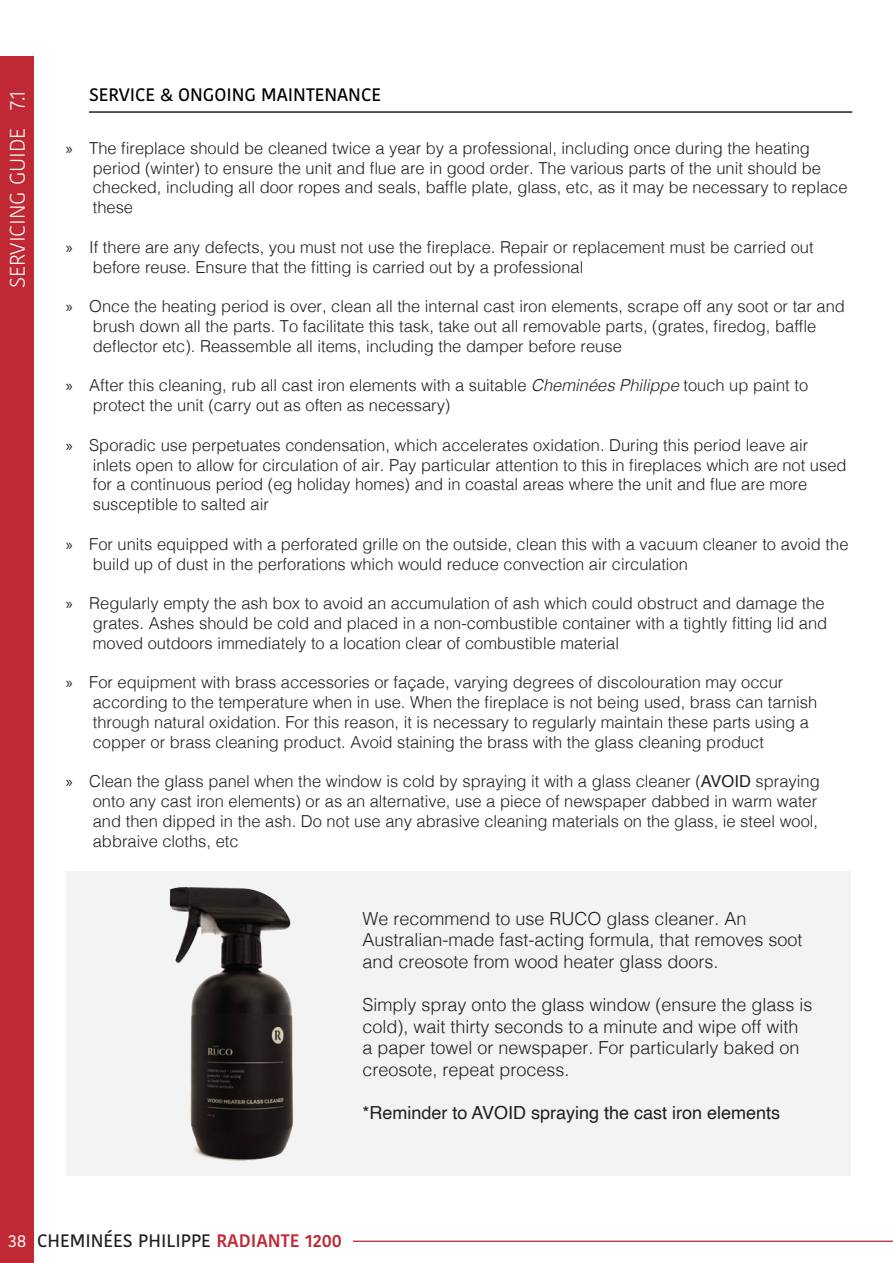
<style>
.page{position:relative;width:893px;height:1263px;background:#fff}
.page>*{position:absolute;margin:0;border:0;box-sizing:border-box;transform-origin:0 0}
.t1{font:300 21px "Kohinoor Bangla";color:#fff}
.t2{font:300 18px/21.6px "Helvetica";color:#231f20}
.t3{font:18px "Helvetica";color:#231f20}
.t4{font:600 18px "Kohinoor Telugu";color:#c02834}
.t5{font:500 18px "Kohinoor Devanagari";color:#000}
.t6{font:300 16.5px/19.8px "Helvetica";color:#231f20}
.s1{font-family:"Myriad Pro";font-weight:400}
.s2{font-style:italic}
.s3{font-weight:400}
.s4{font-weight:400;color:#fff}
.s5{font-family:"Kohinoor Bangla";font-weight:500;color:#231f20}
.s6{font-weight:500;color:#231f20}
</style>
<div class="page">
<div style="left:0;top:56px;width:33px;height:1207px;background:#c02834"></div>
<hr style="left:89px;top:111px;width:763px;height:2px;background:#231f20">
<div style="left:66px;top:871px;width:784px;height:304px;background:#f3f3f3"></div>
<img style="left:169px;top:887px;width:125px;height:274px">
<hr style="left:353px;top:1241px;width:540px;height:1px;background:#ab0a22">
<p class="t1" style="left:2px;top:288px;width:200px;rotate:-90deg">SERVICING GUIDE 7.1</p>
<p class="t5" style="left:89px;top:84px;width:293px">SERVICE &amp; ONGOING MAINTENANCE</p>
<p class="t6" style="left:93px;top:137px;width:756px;text-indent:-27px"><span class="s1">»</span> The fireplace should be cleaned twice a year by a professional, including once during the heating period (winter) to ensure the unit and flue are in good order. The various parts of the unit should be checked, including all door ropes and seals, baffle plate, glass, etc, as it may be necessary to replace these</p>
<p class="t6" style="left:93px;top:236px;width:722px;text-indent:-27px"><span class="s1">»</span> If there are any defects, you must not use the fireplace. Repair or replacement must be carried out before reuse. Ensure that the fitting is carried out by a professional</p>
<p class="t6" style="left:93px;top:295px;width:754px;text-indent:-27px"><span class="s1">»</span> Once the heating period is over, clean all the internal cast iron elements, scrape off any soot or tar and brush down all the parts. To facilitate this task, take out all removable parts, (grates, firedog, baffle deflector etc). Reassemble all items, including the damper before reuse</p>
<p class="t6" style="left:93px;top:374px;width:717px;text-indent:-27px"><span class="s1">»</span> After this cleaning, rub all cast iron elements with a suitable <span class="s2">Cheminées Philippe</span> touch up paint to protect the unit (carry out as often as necessary)</p>
<p class="t6" style="left:93px;top:434px;width:755px;text-indent:-27px"><span class="s1">»</span> Sporadic use perpetuates condensation, which accelerates oxidation. During this period leave air inlets open to allow for circulation of air. Pay particular attention to this in fireplaces which are not used for a continuous period (eg holiday homes) and in coastal areas where the unit and flue are more susceptible to salted air</p>
<p class="t6" style="left:93px;top:533px;width:757px;text-indent:-27px"><span class="s1">»</span> For units equipped with a perforated grille on the outside, clean this with a vacuum cleaner to avoid the build up of dust in the perforations which would reduce convection air circulation</p>
<p class="t6" style="left:93px;top:592px;width:736px;text-indent:-27px"><span class="s1">»</span> Regularly empty the ash box to avoid an accumulation of ash which could obstruct and damage the grates. Ashes should be cold and placed in a non-combustible container with a tightly fitting lid and moved outdoors immediately to a location clear of combustible material</p>
<p class="t6" style="left:93px;top:671px;width:726px;text-indent:-27px"><span class="s1">»</span> For equipment with brass accessories or façade, varying degrees of discolouration may occur according to the temperature when in use. When the fireplace is not being used, brass can tarnish through natural oxidation. For this reason, it is necessary to regularly maintain these parts using a copper or brass cleaning product. Avoid staining the brass with the glass cleaning product</p>
<p class="t6" style="left:93px;top:770px;width:728px;text-indent:-27px"><span class="s1">»</span> Clean the glass panel when the window is cold by spraying it with a glass cleaner (<span class="s3">AVOID</span> spraying onto any cast iron elements) or as an alternative, use a piece of newspaper dabbed in warm water and then dipped in the ash. Do not use any abrasive cleaning materials on the glass, ie steel wool, abbraive cloths, etc</p>
<p class="t2" style="left:362px;top:906px;width:442px">We recommend to use RUCO glass cleaner. An<br>Australian-made fast-acting formula, that removes soot and creosote from wood heater glass doors.</p>
<p class="t2" style="left:362px;top:993px;width:452px">Simply spray onto the glass window (ensure the glass is cold), wait thirty seconds to a minute and wipe off with a paper towel or newspaper. For particularly baked on creosote, repeat process.</p>
<p class="t3" style="left:362px;top:1099px;width:419px">*Reminder to AVOID spraying the cast iron elements</p>
<p class="t4" style="left:8px;top:1230px;width:335px"><span class="s4">38</span> <span class="s5">CHEMINÉES</span> <span class="s6">PHILIPPE</span> RADIANTE 1200</p>
</div>
